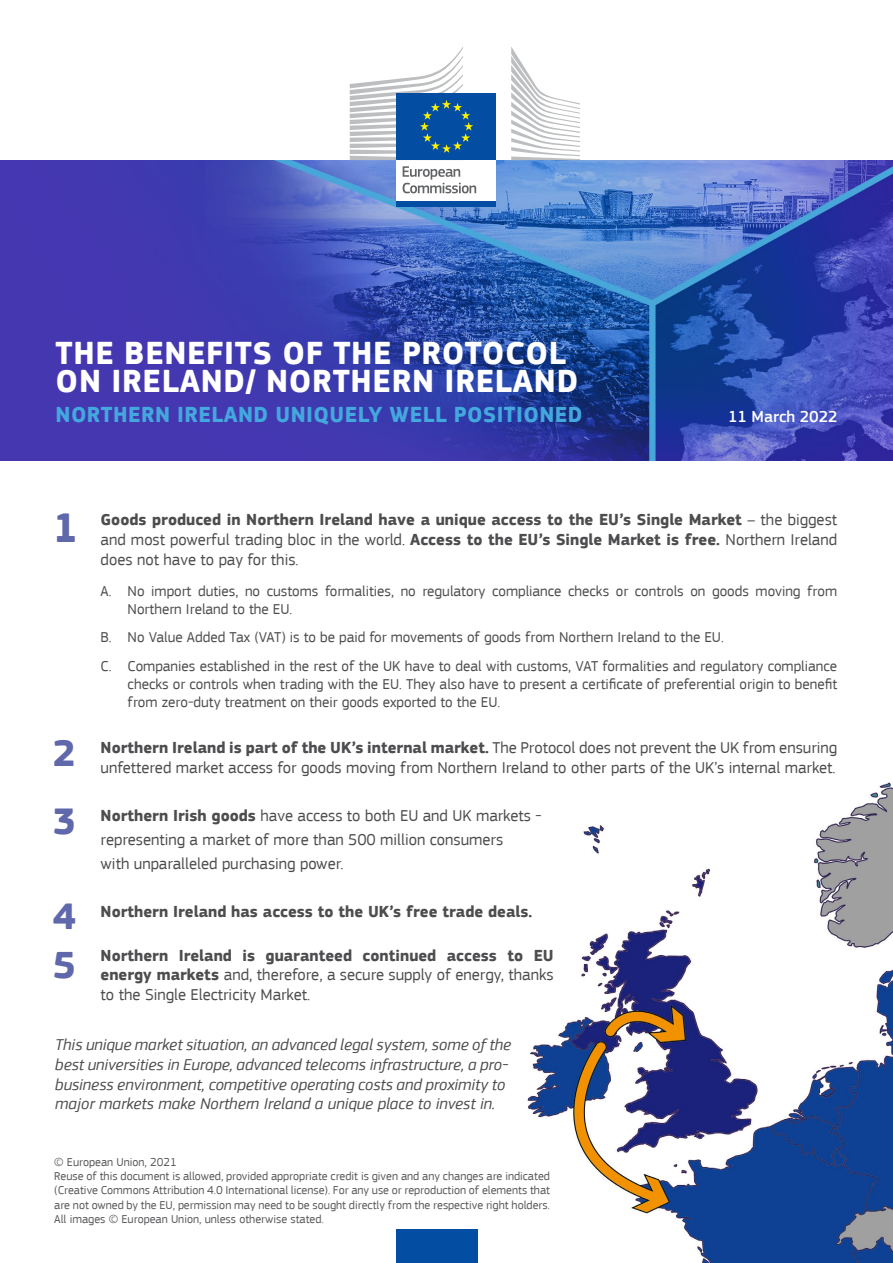
<style>
.page{position:relative;width:893px;height:1263px;background:#fff}
.page>*{position:absolute;margin:0;border:0;box-sizing:border-box;transform-origin:0 0}
.t1{font:700 42.45px "EC Square Sans Pro";color:#5f68ab}
.t2{font:700 39px "EC Square Sans Pro";color:#fff}
.t3{font:700 38.85px/67.2px "EC Square Sans Pro";color:#5f68ab}
.t4{font:700 33px/28.5px "EC Square Sans Pro";letter-spacing:.02em;color:#fff}
.t5{font:700 22.5px "EC Square Sans Pro";letter-spacing:.02em;color:#42a8de}
.t6{font:16.5px/19.8px "EC Square Sans Pro";color:#4d4d4f}
.t7{font:700 16.5px/19.8px "EC Square Sans Pro";color:#4d4d4f;text-align:justify}
.t8{font:italic 16.5px/19.8px "EC Square Sans Pro";color:#4d4d4f}
.t9{font:500 16.5px "EC Square Sans Pro";color:#fff}
.t10{font:15px/18px "EC Square Sans Pro";color:#4d4d4f}
.t11{font:12px/14.4px "EC Square Sans Pro";color:#58595b}
.s1{font-weight:400}
.s2{font-weight:700}
</style>
<div class="page">
<div style="left:397px;top:1230px;width:99px;height:33px;background:#034ea2"></div>
<img style="left:0;top:161px;width:893px;height:299px">
<div style="left:397px;top:158px;width:99px;height:44px;background:#fff"></div>
<svg style="left:403px;top:166px;width:73px;height:27px"></svg>
<div style="left:397px;top:201px;width:99px;height:6px;background:#034ea2"></div>
<svg style="left:511px;top:47px;width:69px;height:113px"></svg>
<div style="left:397px;top:94px;width:99px;height:66px;background:#034ea2"></div>
<svg style="left:350px;top:47px;width:123px;height:113px"></svg>
<img style="left:478px;top:782px;width:415px;height:481px">
<h2 class="t2" style="left:68px;top:325px;width:189px">RESPONSE</h2>
<h3 class="t4" style="left:56px;top:340px;width:524px">THE BENEFITS OF THE PROTOCOL<br>ON IRELAND/ NORTHERN IRELAND</h3>
<h3 class="t5" style="left:56px;top:401px;width:529px">NORTHERN IRELAND UNIQUELY WELL POSITIONED</h3>
<p class="t9" style="left:728px;top:407px;width:111px">11 March 2022</p>
<p class="t7" style="left:101px;top:510px;width:738px">Goods produced in Northern Ireland have a unique access to the EU’s Single Market <span class="s1">– the biggest and most powerful trading bloc in the world.</span> Access to the EU’s Single Market is free. <span class="s1">Northern Ireland does not have to pay for this.</span></p>
<p class="t10" style="left:128px;top:582px;width:711px;text-indent:-27px">A. No import duties, no customs formalities, no regulatory compliance checks or controls on goods moving from<br>Northern Ireland to the EU.</p>
<p class="t10" style="left:101px;top:623px;width:738px;line-height:28.7px">B. No Value Added Tax (VAT) is to be paid for movements of goods from Northern Ireland to the EU.<br>C. Companies established in the rest of the UK have to deal with customs, VAT formalities and regulatory compliance</p>
<p class="t10" style="left:128px;top:675px;width:711px">checks or controls when trading with the EU. They also have to present a certificate of preferential origin to benefit from zero-duty treatment on their goods exported to the EU.</p>
<p class="t6" style="left:101px;top:737px;width:738px"><span class="s2">Northern Ireland is part of the UK’s internal market.</span> The Protocol does not prevent the UK from ensuring unfettered market access for goods moving from Northern Ireland to other parts of the UK’s internal market.</p>
<p class="t6" style="left:101px;top:803px;width:442px;line-height:24px"><span class="s2">Northern Irish goods</span> have access to both EU and UK markets - representing a market of more than 500 million consumers<br>with unparalleled purchasing power.</p>
<p class="t7" style="left:101px;top:902px;width:433px">Northern Ireland has access to the UK’s free trade deals.</p>
<h1 class="t1" style="left:53px;top:502px;width:27px">1</h1>
<h3 class="t3" style="left:53px;top:721px;width:25px">2<br>3</h3>
<h3 class="t3" style="left:53px;top:893px;width:25px;line-height:49.5px">4<br>5</h3>
<p class="t6" style="left:101px;top:945px;width:455px;text-align:justify"><span class="s2">Northern Ireland is guaranteed continued access to EU energy markets</span> and, therefore, a secure supply of energy, thanks to the Single Electricity Market.</p>
<p class="t8" style="left:55px;top:1035px;width:458px">This unique market situation, an advanced legal system, some of the best universities in Europe, advanced telecoms infrastructure, a pro&shy;business environment, competitive operating costs and proximity to major markets make Northern Ireland a unique place to invest in.</p>
<p class="t11" style="left:54px;top:1154px;width:497px">© European Union, 2021<br>Reuse of this document is allowed, provided appropriate credit is given and any changes are indicated (Creative Commons Attribution 4.0 International license). For any use or reproduction of elements that are not owned by the EU, permission may need to be sought directly from the respective right holders.<br>All images © European Union, unless otherwise stated.</p>
</div>
